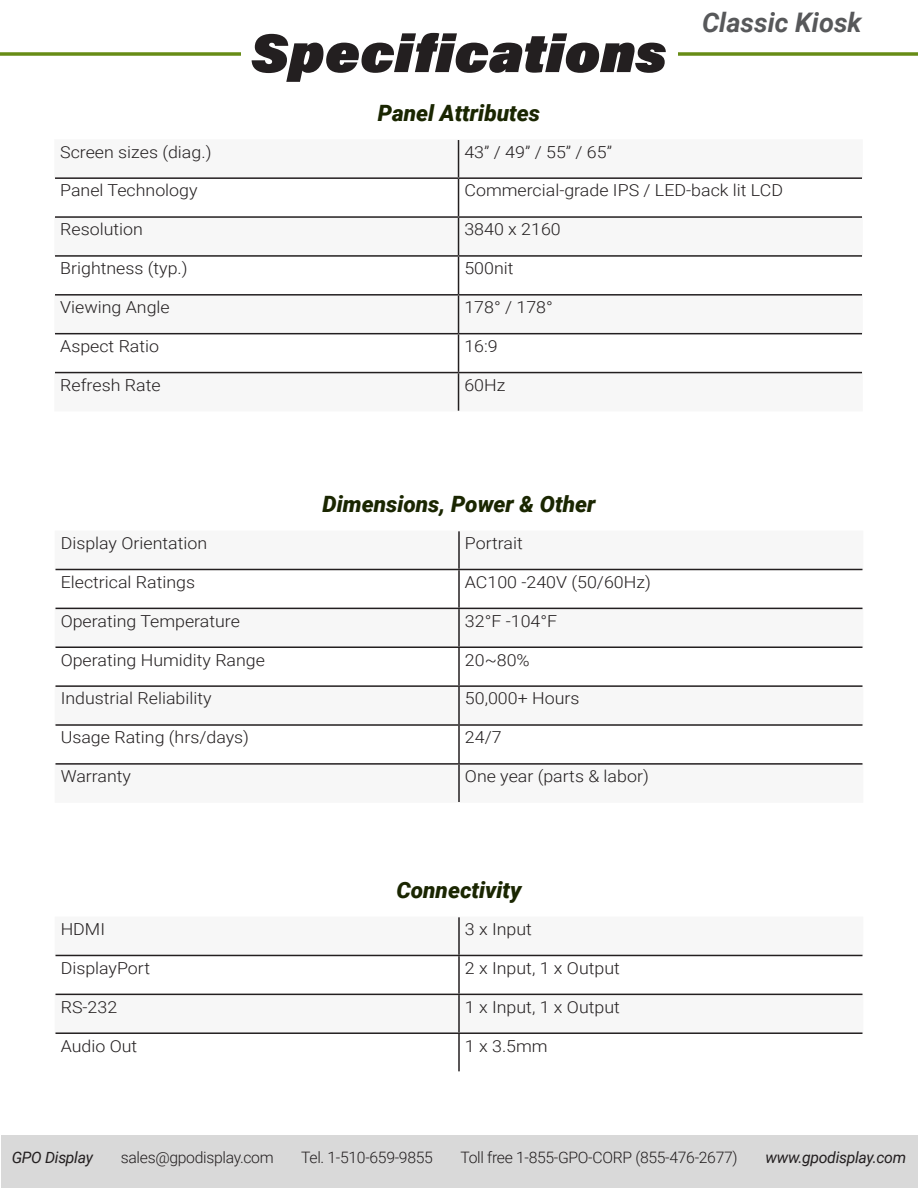
<style>
.page{position:relative;width:918px;height:1188px;background:#fff}
.page>*{position:absolute;margin:0;border:0;box-sizing:border-box;transform-origin:0 0}
.Cutsheet_2nd_Title{font:italic 900 54px "Acumin Pro";color:#231f20}
.Grey_Text{font:italic 700 27px "Roboto";color:#57585a}
.Spec_subheader{font:italic 900 22.5px "Roboto";color:#1a2601}
.t1{font:300 16.5px "Roboto";color:#231f20;scale:1.08 1}
.bottom{font:300 15.75px "Roboto";letter-spacing:-.02em;color:#231f20}
.bottom-2{font:italic 15.75px "Roboto";letter-spacing:-.02em;color:#231f20}
</style>
<div class="page">
<hr style="left:0;top:52px;width:918px;height:4px;background:#8ca850">
<hr style="left:0;top:52px;width:918px;height:3px;background:#678c16">
<div style="left:241px;top:0;width:436px;height:71px;background:#fff"></div>
<div style="left:2px;top:1136px;width:916px;height:52px;background:#d9d9d9"></div>
<svg style="left:55px;top:140px;width:807px;height:271px"></svg>
<hr style="left:458px;top:140px;width:1px;height:37px;background:#231f20">
<hr style="left:55px;top:177px;width:404px;height:2px;background:#231f20">
<hr style="left:459px;top:177px;width:403px;height:2px;background:#231f20">
<hr style="left:458px;top:179px;width:1px;height:37px;background:#231f20">
<hr style="left:55px;top:216px;width:404px;height:2px;background:#231f20">
<hr style="left:459px;top:216px;width:403px;height:2px;background:#231f20">
<hr style="left:458px;top:218px;width:1px;height:37px;background:#231f20">
<hr style="left:55px;top:255px;width:404px;height:2px;background:#231f20">
<hr style="left:459px;top:255px;width:403px;height:2px;background:#231f20">
<hr style="left:458px;top:257px;width:1px;height:37px;background:#231f20">
<hr style="left:55px;top:294px;width:404px;height:2px;background:#231f20">
<hr style="left:459px;top:294px;width:403px;height:2px;background:#231f20">
<hr style="left:458px;top:296px;width:1px;height:37px;background:#231f20">
<hr style="left:55px;top:333px;width:404px;height:1px;background:#231f20">
<hr style="left:459px;top:333px;width:403px;height:1px;background:#231f20">
<hr style="left:458px;top:334px;width:1px;height:38px;background:#231f20">
<hr style="left:55px;top:372px;width:404px;height:1px;background:#231f20">
<hr style="left:459px;top:372px;width:403px;height:1px;background:#231f20">
<hr style="left:458px;top:373px;width:1px;height:38px;background:#231f20">
<svg style="left:55px;top:568px;width:808px;height:197px"></svg>
<hr style="left:458px;top:531px;width:2px;height:38px;background:#231f20">
<hr style="left:56px;top:569px;width:403px;height:1px;background:#231f20">
<hr style="left:459px;top:569px;width:403px;height:1px;background:#231f20">
<hr style="left:458px;top:570px;width:2px;height:38px;background:#231f20">
<hr style="left:56px;top:608px;width:403px;height:1px;background:#231f20">
<hr style="left:459px;top:608px;width:403px;height:1px;background:#231f20">
<hr style="left:458px;top:609px;width:2px;height:37px;background:#231f20">
<hr style="left:56px;top:646px;width:403px;height:2px;background:#231f20">
<hr style="left:459px;top:646px;width:403px;height:2px;background:#231f20">
<hr style="left:458px;top:648px;width:2px;height:37px;background:#231f20">
<hr style="left:56px;top:685px;width:403px;height:2px;background:#231f20">
<hr style="left:459px;top:685px;width:403px;height:2px;background:#231f20">
<hr style="left:458px;top:687px;width:2px;height:37px;background:#231f20">
<hr style="left:56px;top:724px;width:403px;height:2px;background:#231f20">
<hr style="left:459px;top:724px;width:403px;height:2px;background:#231f20">
<hr style="left:458px;top:726px;width:2px;height:37px;background:#231f20">
<hr style="left:56px;top:763px;width:403px;height:2px;background:#231f20">
<hr style="left:459px;top:763px;width:403px;height:2px;background:#231f20">
<hr style="left:458px;top:765px;width:2px;height:37px;background:#231f20">
<svg style="left:55px;top:954px;width:808px;height:79px"></svg>
<hr style="left:458px;top:917px;width:2px;height:38px;background:#231f20">
<hr style="left:56px;top:955px;width:403px;height:1px;background:#231f20">
<hr style="left:459px;top:955px;width:403px;height:1px;background:#231f20">
<hr style="left:458px;top:956px;width:2px;height:38px;background:#231f20">
<hr style="left:56px;top:994px;width:403px;height:1px;background:#231f20">
<hr style="left:459px;top:994px;width:403px;height:1px;background:#231f20">
<hr style="left:458px;top:995px;width:2px;height:37px;background:#231f20">
<hr style="left:56px;top:1032px;width:403px;height:2px;background:#231f20">
<hr style="left:459px;top:1032px;width:403px;height:2px;background:#231f20">
<hr style="left:458px;top:1034px;width:2px;height:37px;background:#231f20">
<p class="Cutsheet_2nd_Title" style="left:251px;top:14px;width:417px">Specifications</p>
<p class="Spec_subheader" style="left:378px;top:97px;width:164px">Panel Attributes</p>
<p class="Grey_Text" style="left:702px;top:4px;width:161px">Classic Kiosk</p>
<p class="t1" style="left:60px;top:140px;width:142px">Screen sizes (diag.)</p>
<p class="t1" style="left:464px;top:140px;width:138px">43” / 49” / 55” / 65”</p>
<p class="t1" style="left:60px;top:179px;width:129px">Panel Technology</p>
<p class="t1" style="left:464px;top:179px;width:296px">Commercial-grade IPS / LED-back lit LCD</p>
<p class="t1" style="left:60px;top:218px;width:78px">Resolution</p>
<p class="t1" style="left:464px;top:218px;width:91px">3840 x 2160</p>
<p class="t1" style="left:60px;top:257px;width:120px">Brightness (typ.)</p>
<p class="t1" style="left:464px;top:257px;width:47px">500nit</p>
<p class="t1" style="left:60px;top:296px;width:103px">Viewing Angle</p>
<p class="t1" style="left:464px;top:296px;width:83px">178° / 178°</p>
<p class="t1" style="left:60px;top:335px;width:93px">Aspect Ratio</p>
<p class="t1" style="left:464px;top:335px;width:32px">16:9</p>
<p class="t1" style="left:60px;top:373px;width:94px">Refresh Rate</p>
<p class="t1" style="left:464px;top:373px;width:39px">60Hz</p>
<p class="Spec_subheader" style="left:322px;top:488px;width:275px">Dimensions, Power &amp; Other</p>
<p class="t1" style="left:61px;top:532px;width:137px">Display Orientation</p>
<p class="t1" style="left:465px;top:532px;width:55px">Portrait</p>
<p class="t1" style="left:61px;top:570px;width:126px">Electrical Ratings</p>
<p class="t1" style="left:465px;top:570px;width:174px">AC100 -240V (50/60Hz)</p>
<p class="t1" style="left:61px;top:609px;width:168px">Operating Temperature</p>
<p class="t1" style="left:465px;top:609px;width:87px">32°F -104°F</p>
<p class="t1" style="left:61px;top:648px;width:191px">Operating Humidity Range</p>
<p class="t1" style="left:465px;top:648px;width:62px">20~80%</p>
<p class="t1" style="left:61px;top:687px;width:141px">Industrial Reliability</p>
<p class="t1" style="left:465px;top:687px;width:108px">50,000+ Hours</p>
<p class="t1" style="left:61px;top:726px;width:176px">Usage Rating (hrs/days)</p>
<p class="t1" style="left:465px;top:726px;width:35px">24/7</p>
<p class="t1" style="left:61px;top:765px;width:67px">Warranty</p>
<p class="t1" style="left:465px;top:765px;width:172px">One year (parts &amp; labor)</p>
<p class="Spec_subheader" style="left:396px;top:875px;width:127px">Connectivity</p>
<p class="t1" style="left:61px;top:917px;width:43px">HDMI</p>
<p class="t1" style="left:465px;top:917px;width:64px">3 x Input</p>
<p class="t1" style="left:61px;top:956px;width:84px">DisplayPort</p>
<p class="t1" style="left:465px;top:956px;width:145px">2 x Input, 1 x Output</p>
<p class="t1" style="left:61px;top:995px;width:54px">RS-232</p>
<p class="t1" style="left:465px;top:995px;width:145px">1 x Input, 1 x Output</p>
<p class="t1" style="left:61px;top:1034px;width:72px">Audio Out</p>
<p class="t1" style="left:465px;top:1034px;width:78px">1 x 3.5mm</p>
<p class="bottom-2" style="left:12px;top:1147px;width:83px">GPO Display</p>
<p class="bottom" style="left:121px;top:1147px;width:154px">sales@gpodisplay.com</p>
<p class="bottom" style="left:301px;top:1147px;width:133px">Tel. 1-510-659-9855</p>
<p class="bottom" style="left:460px;top:1147px;width:279px">Toll free 1-855-GPO-CORP (855-476-2677)</p>
<p class="bottom-2" style="left:766px;top:1147px;width:142px">www.gpodisplay.com</p>
</div>
